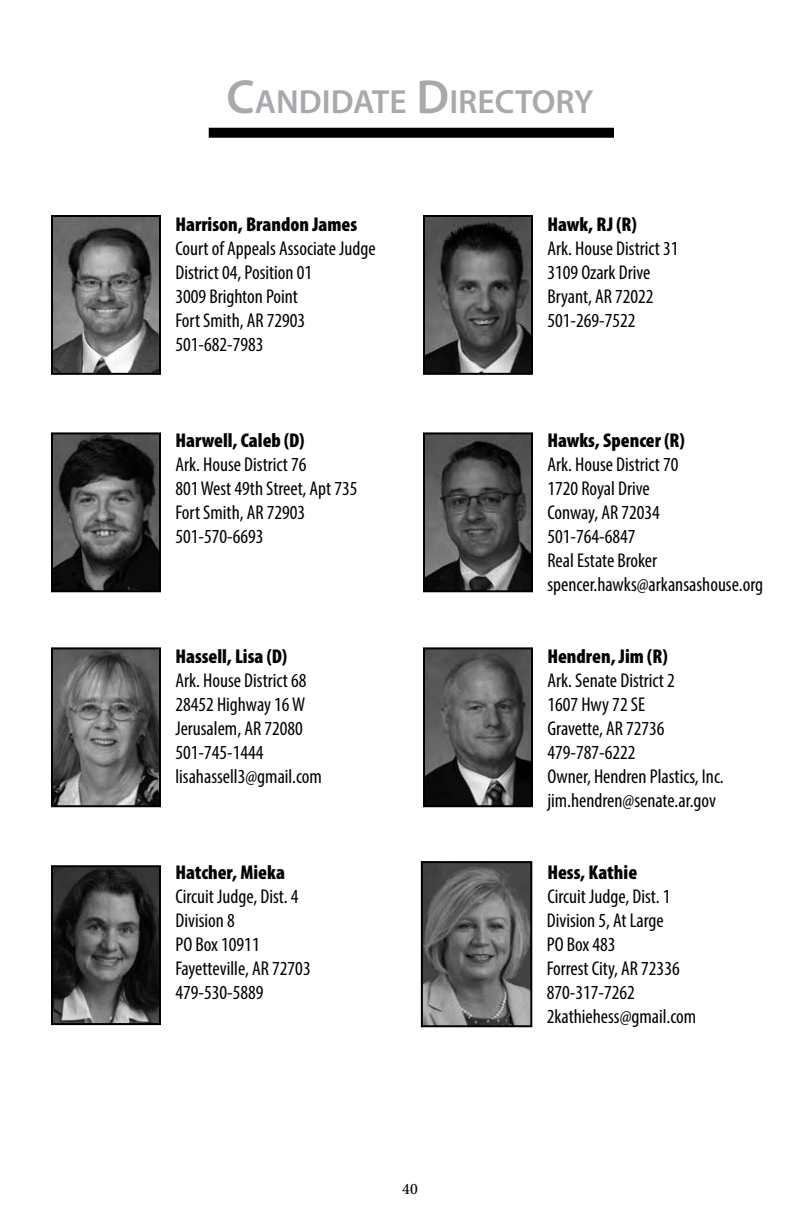
<style>
.page{position:relative;width:792px;height:1224px;background:#fff}
.page>*{position:absolute;margin:0;border:0;box-sizing:border-box;transform-origin:0 0}
.t1{font:600 33.6px "Myriad Pro";color:#a7a9ac}
.t2{font:condensed 20px/24px "Myriad Pro";color:#000}
.t3{font:900 condensed 20px "Myriad Pro";color:#000}
.t4{font:500 16px "Minion Pro";color:#000}
.s1{font-size:48px}
</style>
<div class="page">
<div style="left:209px;top:128px;width:405px;height:10px;background:#000"></div>
<img style="left:426px;top:435px;width:104px;height:154px">
<div style="left:423px;top:432px;width:110px;height:160px;border:2px solid #000"></div>
<img style="left:426px;top:650px;width:104px;height:154px">
<div style="left:423px;top:647px;width:110px;height:160px;border:2px solid #000"></div>
<img style="left:424px;top:864px;width:105px;height:160px">
<div style="left:421px;top:861px;width:111px;height:166px;border:2px solid #000"></div>
<img style="left:54px;top:218px;width:104px;height:154px">
<div style="left:51px;top:215px;width:110px;height:160px;border:2px solid #000"></div>
<img style="left:54px;top:435px;width:104px;height:154px">
<div style="left:51px;top:432px;width:110px;height:160px;border:2px solid #000"></div>
<img style="left:54px;top:650px;width:104px;height:154px">
<div style="left:51px;top:647px;width:110px;height:160px;border:2px solid #000"></div>
<img style="left:54px;top:868px;width:104px;height:154px">
<div style="left:51px;top:865px;width:110px;height:160px;border:2px solid #000"></div>
<img style="left:426px;top:218px;width:104px;height:154px">
<div style="left:423px;top:215px;width:110px;height:160px;border:2px solid #000"></div>
<h1 class="t1" style="left:227px;top:80px;width:368px"><span class="s1">C</span>ANDIDATE <span class="s1">D</span>IRECTORY</h1>
<p class="t3" style="left:175px;top:213px;width:183px">Harrison, Brandon James</p>
<p class="t2" style="left:175px;top:236px;width:202px">Court of Appeals Associate Judge<br>District 04, Position 01<br>3009 Brighton Point<br>Fort Smith, AR 72903<br>501-682-7983</p>
<p class="t3" style="left:175px;top:429px;width:131px">Harwell, Caleb (D)</p>
<p class="t2" style="left:175px;top:452px;width:184px">Ark. House District 76<br>801 West 49th Street, Apt 735<br>Fort Smith, AR 72903<br>501-570-6693</p>
<p class="t3" style="left:175px;top:645px;width:113px">Hassell, Lisa (D)</p>
<p class="t2" style="left:175px;top:668px;width:148px">Ark. House District 68<br>28452 Highway 16 W<br>Jerusalem, AR 72080<br>501-745-1444 lisahassell3@gmail.com</p>
<p class="t3" style="left:175px;top:861px;width:111px">Hatcher, Mieka</p>
<p class="t2" style="left:175px;top:884px;width:137px">Circuit Judge, Dist. 4<br>Division 8<br>PO Box 10911<br>Fayetteville, AR 72703<br>479-530-5889</p>
<p class="t4" style="left:402px;top:1178px;width:17px">40</p>
<p class="t3" style="left:547px;top:213px;width:91px">Hawk, RJ (R)</p>
<p class="t2" style="left:547px;top:236px;width:133px">Ark. House District 31<br>3109 Ozark Drive<br>Bryant, AR 72022<br>501-269-7522</p>
<p class="t3" style="left:547px;top:429px;width:139px">Hawks, Spencer (R)</p>
<p class="t2" style="left:547px;top:452px;width:217px">Ark. House District 70<br>1720 Royal Drive<br>Conway, AR 72034<br>501-764-6847<br>Real Estate Broker spencer.hawks@arkansashouse.org</p>
<p class="t3" style="left:547px;top:645px;width:122px">Hendren, Jim (R)</p>
<p class="t2" style="left:547px;top:668px;width:178px">Ark. Senate District 2<br>1607 Hwy 72 SE<br>Gravette, AR 72736<br>479-787-6222<br>Owner, Hendren Plastics, Inc. jim.hendren@senate.ar.gov</p>
<p class="t3" style="left:547px;top:861px;width:91px">Hess, Kathie</p>
<p class="t2" style="left:547px;top:884px;width:151px">Circuit Judge, Dist. 1<br>Division 5, At Large<br>PO Box 483<br>Forrest City, AR 72336<br>870-317-7262<br>2kathiehess@gmail.com</p>
</div>
